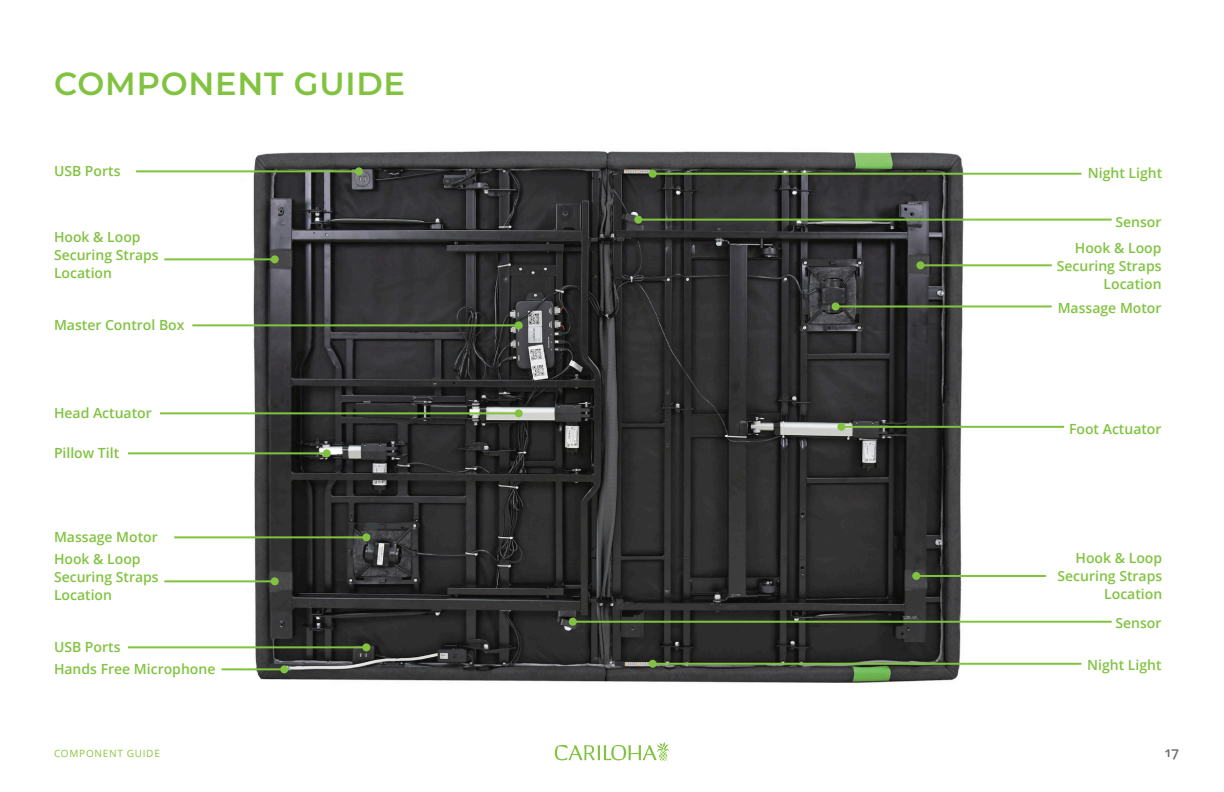
<style>
.page{position:relative;width:1224px;height:792px;background:#fff}
.page>*{position:absolute;margin:0;border:0;box-sizing:border-box;transform-origin:0 0}
.t1{font:600 32px "Montserrat";letter-spacing:.025em;color:#81c340}
.t2{font:600 14px/18px "Open Sans";color:#81c340;text-align:right}
.t3{font:600 14px "Open Sans";color:#6e6f6f}
.t4{font:10px "Open Sans";letter-spacing:.075em;color:#8bc63e}
</style>
<div class="page">
<svg style="left:555px;top:742px;width:114px;height:19px"></svg>
<img style="left:240px;top:151px;width:732px;height:532px">
<hr style="left:653px;top:173px;width:428px;height:2px;background:#81c340">
<div style="left:649px;top:170px;width:8px;height:8px;background:#81c340;border-radius:50%"></div>
<hr style="left:638px;top:219px;width:474px;height:2px;background:#81c340">
<div style="left:634px;top:216px;width:8px;height:8px;background:#81c340;border-radius:50%"></div>
<hr style="left:920px;top:264px;width:132px;height:2px;background:#81c340">
<div style="left:916px;top:261px;width:8px;height:8px;background:#81c340;border-radius:50%"></div>
<hr style="left:836px;top:305px;width:216px;height:2px;background:#81c340">
<div style="left:832px;top:302px;width:8px;height:8px;background:#81c340;border-radius:50%"></div>
<hr style="left:841px;top:426px;width:223px;height:2px;background:#81c340">
<div style="left:837px;top:423px;width:8px;height:8px;background:#81c340;border-radius:50%"></div>
<hr style="left:916px;top:575px;width:130px;height:2px;background:#81c340">
<div style="left:912px;top:572px;width:8px;height:8px;background:#81c340;border-radius:50%"></div>
<hr style="left:573px;top:621px;width:539px;height:2px;background:#81c340">
<div style="left:569px;top:618px;width:8px;height:8px;background:#81c340;border-radius:50%"></div>
<hr style="left:653px;top:663px;width:428px;height:2px;background:#81c340">
<div style="left:649px;top:660px;width:8px;height:8px;background:#81c340;border-radius:50%"></div>
<hr style="left:136px;top:170px;width:223px;height:2px;background:#81c340">
<div style="left:355px;top:167px;width:8px;height:8px;background:#81c340;border-radius:50%"></div>
<hr style="left:164px;top:258px;width:111px;height:2px;background:#81c340">
<div style="left:271px;top:255px;width:8px;height:8px;background:#81c340;border-radius:50%"></div>
<hr style="left:192px;top:324px;width:327px;height:2px;background:#81c340">
<div style="left:515px;top:321px;width:8px;height:8px;background:#81c340;border-radius:50%"></div>
<hr style="left:160px;top:412px;width:359px;height:2px;background:#81c340">
<div style="left:515px;top:409px;width:8px;height:8px;background:#81c340;border-radius:50%"></div>
<hr style="left:128px;top:452px;width:199px;height:2px;background:#81c340">
<div style="left:323px;top:449px;width:8px;height:8px;background:#81c340;border-radius:50%"></div>
<hr style="left:174px;top:536px;width:192px;height:2px;background:#81c340">
<div style="left:362px;top:533px;width:8px;height:8px;background:#81c340;border-radius:50%"></div>
<hr style="left:164px;top:580px;width:111px;height:2px;background:#81c340">
<div style="left:271px;top:577px;width:8px;height:8px;background:#81c340;border-radius:50%"></div>
<hr style="left:128px;top:646px;width:238px;height:2px;background:#81c340">
<div style="left:362px;top:643px;width:8px;height:8px;background:#81c340;border-radius:50%"></div>
<hr style="left:222px;top:668px;width:62px;height:2px;background:#81c340">
<div style="left:280px;top:665px;width:8px;height:8px;background:#81c340;border-radius:50%"></div>
<p class="t1" style="left:54px;top:61px;width:353px">COMPONENT GUIDE</p>
<p class="t2" style="left:54px;top:161px;width:68px">USB Ports</p>
<p class="t2" style="left:54px;top:227px;width:106px;text-align:left">Hook &amp; Loop<br>Securing Straps<br>Location</p>
<p class="t2" style="left:54px;top:315px;width:132px">Master Control Box</p>
<p class="t2" style="left:54px;top:403px;width:99px">Head Actuator</p>
<p class="t2" style="left:54px;top:443px;width:67px">Pillow Tilt</p>
<p class="t2" style="left:54px;top:527px;width:105px">Massage Motor</p>
<p class="t2" style="left:54px;top:549px;width:106px;text-align:left">Hook &amp; Loop<br>Securing Straps<br>Location</p>
<p class="t2" style="left:54px;top:637px;width:68px">USB Ports</p>
<p class="t2" style="left:54px;top:659px;width:163px">Hands Free Microphone</p>
<p class="t4" style="left:54px;top:746px;width:107px">COMPONENT GUIDE</p>
<p class="t2" style="left:1088px;top:164px;width:76px">Night Light</p>
<p class="t2" style="left:1116px;top:212px;width:48px">Sensor</p>
<p class="t2" style="left:1057px;top:238px;width:106px">Hook &amp; Loop<br>Securing Straps<br>Location</p>
<p class="t2" style="left:1058px;top:299px;width:105px">Massage Motor</p>
<p class="t2" style="left:1069px;top:419px;width:94px">Foot Actuator</p>
<p class="t2" style="left:1058px;top:548px;width:106px">Hook &amp; Loop<br>Securing Straps<br>Location</p>
<p class="t2" style="left:1116px;top:614px;width:48px">Sensor</p>
<p class="t2" style="left:1087px;top:656px;width:76px">Night Light</p>
<p class="t3" style="left:1165px;top:742px;width:16px">17</p>
</div>
